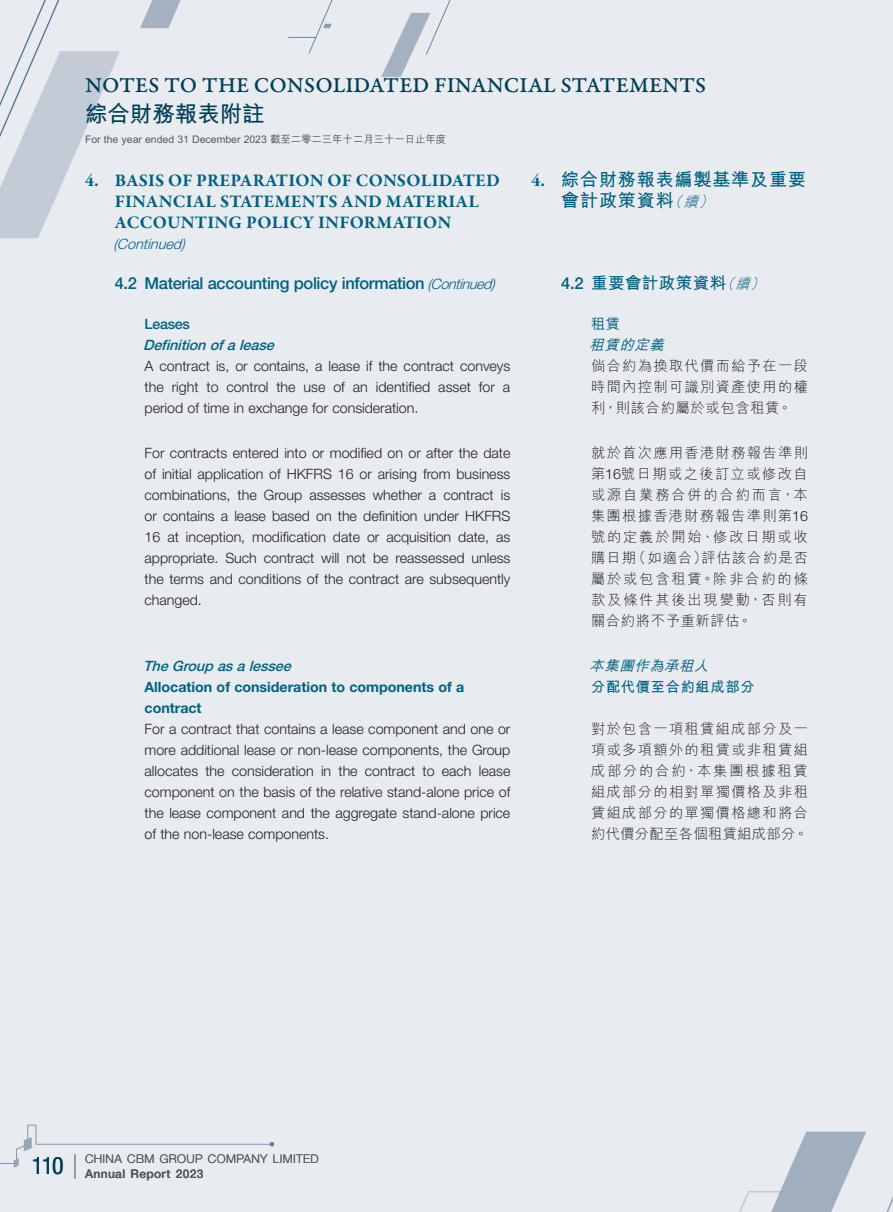
<style>
.page{position:relative;width:893px;height:1212px;background:#e8ebf0}
.page>*{position:absolute;margin:0;border:0;box-sizing:border-box;transform-origin:0 0}
.t1{font:condensed 24px "Helvetica Neue LT Std";color:#013e55}
.t2{font:22.5px "Garamond Premr Pro Med Capt";color:#013e55}
.t3{font:700 22.5px "M Hei HK";color:#013e55}
.t4{font:700 18px/21px "Garamond Premr Pro";letter-spacing:.01em;color:#02607f}
.t5{font:700 18px/21px "M Hei HK";letter-spacing:.05em;color:#02607f}
.t6{font:500 16.5px "Helvetica Neue LT Std";letter-spacing:-.02em;color:#02607f}
.t7{font:700 16.5px "M Hei HK";letter-spacing:.03em;color:#02607f}
.t8{font:300 14.25px/21px "Helvetica Neue LT Std";color:#231f20;text-align:justify}
.t9{font:300 14.25px/21px "M Hei HK";letter-spacing:.095em;color:#231f20;text-align:justify}
.t10{font:700 14.25px/21px "Helvetica Neue LT Std";color:#02607f}
.t11{font:italic 500 14.25px "Helvetica Neue LT Std";color:#02607f}
.t12{font:italic 500 14.25px "M Hei HK";color:#02607f}
.t13{font:700 14.25px "M Hei HK";letter-spacing:.05em;color:#02607f}
.t14{font:italic 300 14.25px "Helvetica Neue LT Std";color:#02607f}
.t15{font:500 14.25px "Helvetica Neue LT Std";letter-spacing:-.02em;color:#02607f}
.t16{font:500 14.25px "M Hei HK";color:#02607f}
.t17{font:300 12px "Helvetica Neue LT Std";letter-spacing:.025em;color:#57585a}
.t18{font:500 12px "Helvetica Neue LT Std";letter-spacing:.03em;color:#57585a}
.t19{font:500 10.5px "M Hei HK";color:#57585a}
.s1{font-family:"Garamond Premr Pro"}
.s2{font-weight:300;font-style:italic;font-size:14.25px}
.s3{font-family:"Helvetica Neue LT Std";font-weight:500}
.s4{font-family:"Helvetica Neue LT Std"}
</style>
<div class="page">
<svg style="left:75px;top:1154px;width:1px;height:25px"></svg>
<h2 class="t2" style="left:85px;top:72px;width:622px">NOTES TO THE CONSOLIDATED FINANCIAL STATEMENTS</h2>
<h2 class="t3" style="left:85px;top:97px;width:181px">綜合財務報表附註</h2>
<p class="t19" style="left:85px;top:131px;width:363px">For the year ended 31 December 2023 截至二零二三年十二月三十一日止年度</p>
<p class="t5" style="left:561px;top:167px;width:246px;text-indent:-30px"><span class="s1">4.</span> 綜合財務報表編製基準及重要會計政策資料<span class="s2">（續）</span></p>
<p class="t4" style="left:115px;top:170px;width:387px;text-indent:-30px">4. BASIS OF PREPARATION OF CONSOLIDATED<br>FINANCIAL STATEMENTS AND MATERIAL<br>ACCOUNTING POLICY INFORMATION</p>
<p class="t14" style="left:113px;top:235px;width:74px">(Continued)</p>
<p class="t6" style="left:115px;top:274px;width:383px">4.2 Material accounting policy information <span class="s2">(Continued)</span></p>
<p class="t15" style="left:145px;top:316px;width:47px">Leases</p>
<p class="t11" style="left:143px;top:337px;width:137px">Definitionofalease</p>
<p class="t8" style="left:145px;top:356px;width:367px">A contract is, or contains, a lease if the contract conveys the right to control the use of an identified asset for a period of time in exchange for consideration.</p>
<p class="t8" style="left:145px;top:442px;width:367px">For contracts entered into or modified on or after the date of initial application of HKFRS 16 or arising from business combinations, the Group assesses whether a contract is or contains a lease based on the definition under HKFRS 16 at inception, modification date or acquisition date, as appropriate. Such contract will not be reassessed unless the terms and conditions of the contract are subsequently changed.</p>
<p class="t7" style="left:561px;top:271px;width:208px"><span class="s3">4.2</span> 重要會計政策資料<span class="s2">（續）</span></p>
<p class="t16" style="left:591px;top:314px;width:30px">租賃</p>
<p class="t12" style="left:590px;top:335px;width:80px">租賃的定義</p>
<p class="t9" style="left:591px;top:355px;width:218px">倘合約為換取代價而給予在一段時間內控制可識別資產使用的權利，則該合約屬於或包含租賃。</p>
<p class="t9" style="left:591px;top:442px;width:218px">就於首次應用香港財務報告準則第<span class="s4">16</span>號日期或之後訂立或修改自或源自業務合併的合約而言，本集團根據香港財務報告準則第<span class="s4">16</span>號的定義於開始、修改日期或收購日期（如適合）評估該合約是否屬於或包含租賃。除非合約的條款及條件其後出現變動，否則有關合約將不予重新評估。</p>
<p class="t12" style="left:590px;top:655px;width:125px">本集團作為承租人</p>
<p class="t13" style="left:591px;top:676px;width:165px">分配代價至合約組成部分</p>
<p class="t9" style="left:591px;top:718px;width:218px">對於包含一項租賃組成部分及一項或多項額外的租賃或非租賃組成部分的合約，本集團根據租賃組成部分的相對單獨價格及非租賃組成部分的單獨價格總和將合約代價分配至各個租賃組成部分。</p>
<p class="t11" style="left:143px;top:657px;width:154px">TheGroup asalessee</p>
<p class="t10" style="left:145px;top:676px;width:321px">Allocation of consideration to components of a contract</p>
<p class="t8" style="left:145px;top:718px;width:367px">For a contract that contains a lease component and one or more additional lease or non-lease components, the Group allocates the consideration in the contract to each lease component on the basis of the relative stand-alone price of the lease component and the aggregate stand-alone price of the non-lease components.</p>
<h1 class="t1" style="left:32px;top:1152px;width:34px">110</h1>
<p class="t17" style="left:85px;top:1151px;width:235px">CHINA CBM GROUP COMPANY LIMITED</p>
<p class="t18" style="left:85px;top:1167px;width:120px">Annual Report 2023</p>
</div>
